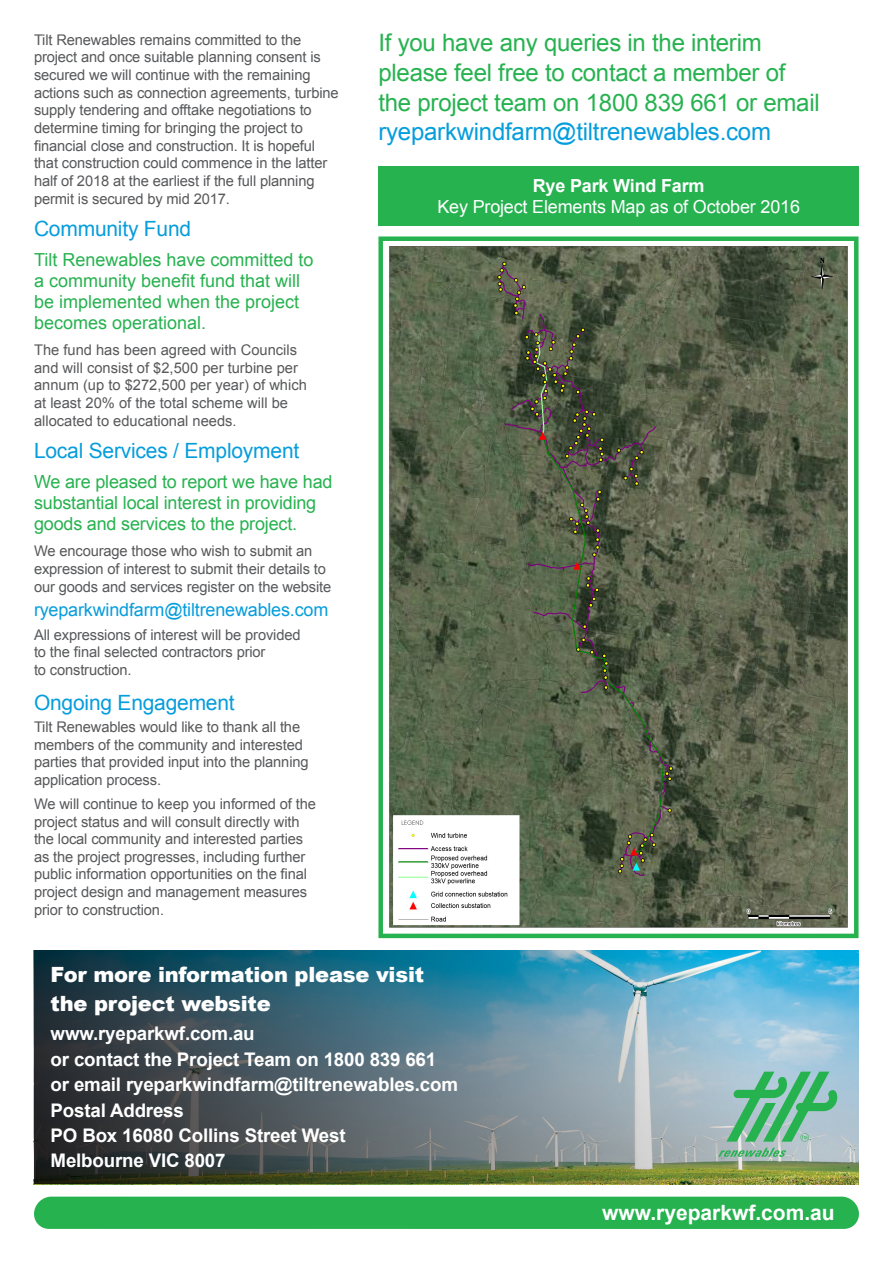
<style>
.page{position:relative;width:893px;height:1263px;background:#fff}
.page>*{position:absolute;margin:0;border:0;box-sizing:border-box;transform-origin:0 0}
.Body_Copy{font:24px/29.5px "Arial";letter-spacing:-.01em;color:#27b250}
.Heading_1{font:21px "Arial";letter-spacing:-.01em;color:#069ddc}
.Bold_Body_Copy{font:900 21px/28px "Arial";letter-spacing:-.01em;color:#fff}
.t1{font:700 21px "Arial";color:#fff}
.Bold_Body_Copy-2{font:700 18.75px "Arial";letter-spacing:-.01em;color:#fff}
.Body_Copy-2{font:18px/21px "Arial";color:#27b250}
.Body_Copy-3{font:18px/21px "Arial";letter-spacing:-.01em;color:#fff;text-align:center}
.Body_Copy-4{font:18px "Arial";letter-spacing:-.01em;color:#069ddc}
.Body_Copy-5{font:14.7px/17.7px "Arial";letter-spacing:-.01em;color:#57585a}
.s1{font-size:14.25px}
.s2{color:#069ddc}
.s3{font-weight:700}
</style>
<div class="page">
<img style="left:34px;top:950px;width:824px;height:234px">
<img style="left:389px;top:246px;width:459px;height:682px">
<div style="left:378px;top:236px;width:480px;height:702px;border:4px solid #27b250"></div>
<div style="left:378px;top:166px;width:481px;height:59px;background:#27b250"></div>
<div style="left:34px;top:1196px;width:825px;height:33px;background:#27b250"></div>
<svg style="left:718px;top:1148px;width:68px;height:9px"></svg>
<svg style="left:726px;top:1071px;width:111px;height:71px"></svg>
<p class="Body_Copy-5" style="left:34px;top:31px;width:306px">Tilt Renewables remains committed to the project and once suitable planning consent is secured we will continue with the remaining actions such as connection agreements, turbine supply tendering and offtake negotiations to determine timing for bringing the project to financial close and construction. It is hopeful that construction could commence in the latter half of 2018 at the earliest if the full planning permit is secured by mid 2017.</p>
<p class="Heading_1" style="left:34px;top:215px;width:159px">Community Fund</p>
<p class="Body_Copy-2" style="left:34px;top:249px;width:281px">Tilt Renewables have committed to a community benefit fund that will be implemented when the project becomes operational.</p>
<p class="Body_Copy-5" style="left:34px;top:341px;width:274px">The fund has been agreed with Councils and will consist of $2,500 per turbine per annum (up to $272,500 per year) of which at least 20% of the total scheme will be allocated to educational needs<span class="s1">.</span></p>
<p class="Heading_1" style="left:34px;top:437px;width:267px">Local Services / Employment</p>
<p class="Body_Copy-2" style="left:34px;top:471px;width:300px">We are pleased to report we have had substantial local interest in providing goods and services to the project.</p>
<p class="Body_Copy-5" style="left:34px;top:542px;width:299px">We encourage those who wish to submit an expression of interest to submit their details to our goods and services register on the website</p>
<p class="Body_Copy-4" style="left:34px;top:598px;width:296px">ryeparkwindfarm@tiltrenewables.com</p>
<p class="Body_Copy-5" style="left:34px;top:626px;width:268px">All expressions of interest will be provided to the final selected contractors prior<br>to construction.</p>
<p class="Heading_1" style="left:34px;top:689px;width:202px">Ongoing Engagement</p>
<p class="Body_Copy-5" style="left:34px;top:718px;width:276px">Tilt Renewables would like to thank all the members of the community and interested parties that provided input into the planning application process.</p>
<p class="Body_Copy-5" style="left:34px;top:795px;width:283px">We will continue to keep you informed of the project status and will consult directly with the local community and interested parties as the project progresses, including further public information opportunities on the final project design and management measures prior to construction<span class="s1">.</span></p>
<p class="Body_Copy" style="left:378px;top:29px;width:443px">If you have any queries in the interim please feel free to contact a member of the project team on 1800 839 661 or email <span class="s2">ryeparkwindfarm@tiltrenewables.com</span></p>
<p class="Body_Copy-3" style="left:437px;top:175px;width:364px"><span class="s3">Rye Park Wind Farm<br></span>Key Project Elements Map as of October 2016</p>
<p class="Bold_Body_Copy" style="left:51px;top:960px;width:375px">For more information please visit the project website</p>
<p class="Bold_Body_Copy-2" style="left:51px;top:1021px;width:206px">www.ryeparkwf.com.au</p>
<p class="Bold_Body_Copy-2" style="left:51px;top:1046px;width:387px">or contact the Project Team on 1800 839 661</p>
<p class="Bold_Body_Copy-2" style="left:51px;top:1072px;width:409px">or email ryeparkwindfarm@tiltrenewables.com</p>
<p class="Bold_Body_Copy-2" style="left:51px;top:1097px;width:135px">Postal Address</p>
<p class="Bold_Body_Copy-2" style="left:51px;top:1123px;width:296px">PO Box 16080 Collins Street West</p>
<p class="Bold_Body_Copy-2" style="left:51px;top:1148px;width:176px">Melbourne VIC 8007</p>
<p class="t1" style="left:602px;top:1199px;width:234px">www.ryeparkwf.com.au</p>
</div>
